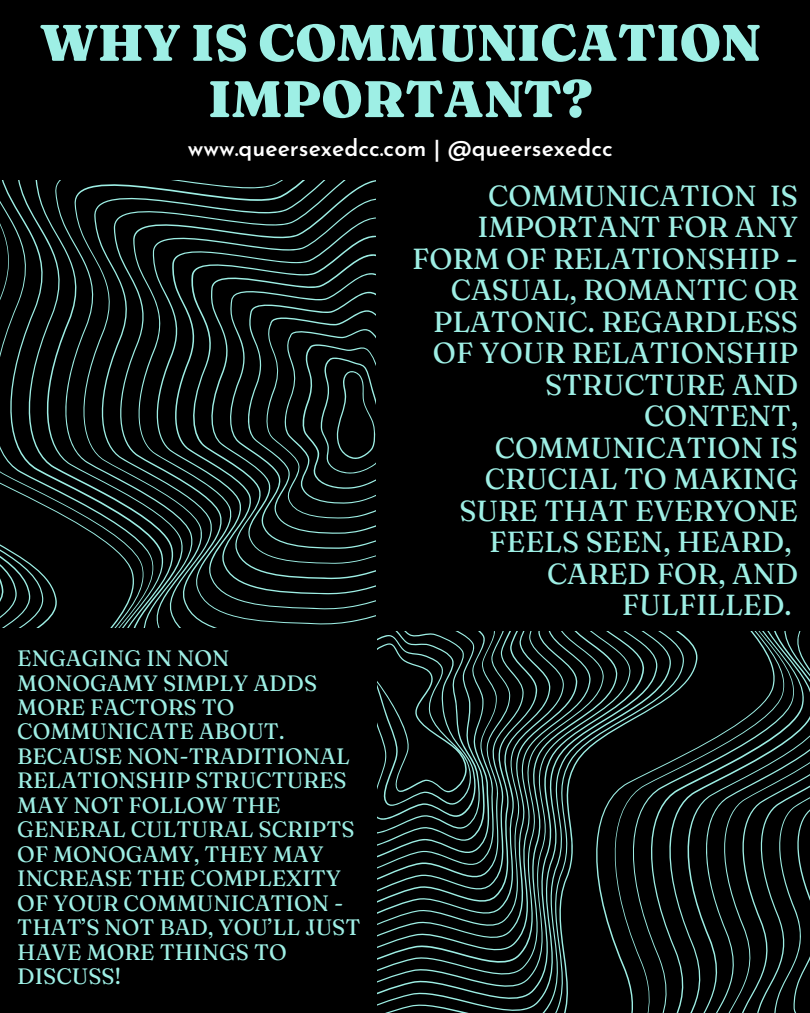
<style>
.page{position:relative;width:810px;height:1013px;background:#fff}
.page>*{position:absolute;margin:0;border:0;box-sizing:border-box;transform-origin:0 0}
.t1{font:900 51.3px/56.2px "Fraunces 9 pt";color:#9eefe5;text-align:center}
.t2{font:29px/31.5px "Fraunces 9 pt";color:#9eefe5;text-align:right}
.t3{font:600 23px "Josefin Sans";color:#fff}
.t4{font:22.2px/24.5px "Fraunces 9 pt";color:#9eefe5}
</style>
<div class="page">
<div style="left:0;top:0;width:810px;height:1012px;background:#000"></div>
<svg style="left:0;top:180px;width:375px;height:447px"></svg>
<svg style="left:378px;top:631px;width:432px;height:381px"></svg>
<p class="t1" style="left:40px;top:14px;width:722px">WHY IS COMMUNICATION<br>IMPORTANT?</p>
<p class="t3" style="left:188px;top:138px;width:426px">www.queersexedcc.com | @queersexedcc</p>
<p class="t4" style="left:17px;top:645px;width:345px">ENGAGING IN NON<br>MONOGAMY SIMPLY ADDS<br>MORE FACTORS TO<br>COMMUNICATE ABOUT.<br>BECAUSE NON-TRADITIONAL<br>RELATIONSHIP STRUCTURES<br>MAY NOT FOLLOW THE<br>GENERAL CULTURAL SCRIPTS<br>OF MONOGAMY, THEY MAY<br>INCREASE THE COMPLEXITY<br>OF YOUR COMMUNICATION -<br>THAT’S NOT BAD, YOU’LL JUST<br>HAVE MORE THINGS TO<br>DISCUSS!</p>
<p class="t2" style="left:412px;top:179px;width:387px">COMMUNICATION IS<br>IMPORTANT FOR ANY<br>FORM OF RELATIONSHIP -<br>CASUAL, ROMANTIC OR<br>PLATONIC. REGARDLESS<br>OF YOUR RELATIONSHIP<br>STRUCTURE AND<br>CONTENT,<br>COMMUNICATION IS<br>CRUCIAL TO MAKING<br>SURE THAT EVERYONE<br>FEELS SEEN, HEARD,<br>CARED FOR, AND<br>FULFILLED.</p>
</div>
